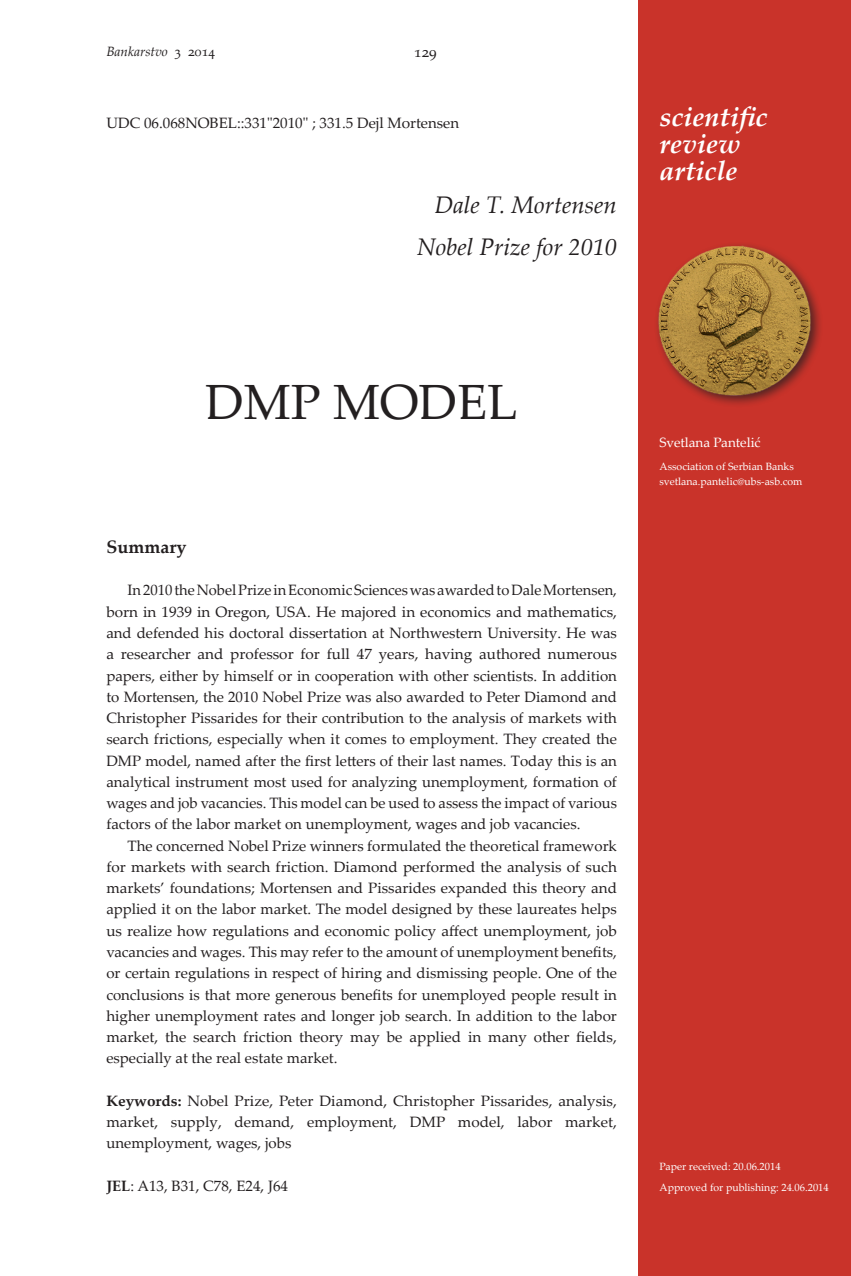
<style>
.page{position:relative;width:851px;height:1276px;background:#fff}
.page>*{position:absolute;margin:0;border:0;box-sizing:border-box;transform-origin:0 0}
.t1{font:49.5px "Palatino Linotype";color:#231f20}
.t2{font:italic 700 27px/27px "Palatino Linotype";color:#fff}
.t3{font:italic 24px/42.6px "Palatino Linotype";color:#231f20;text-align:right}
.t4{font:700 18px "Palatino Linotype";color:#231f20}
.t5{font:15px/21.3px "Palatino Linotype";color:#231f20;text-align:justify}
.t6{font:13.5px "Palatino Linotype";color:#fff}
.t7{font:italic 13.5px "Palatino Linotype";color:#231f20}
.t8{font:10.5px/21.3px "Palatino Linotype";color:#fff}
.s1{font-style:normal}
.s2{font-weight:700}
</style>
<div class="page">
<div style="left:638px;top:0;width:212px;height:1276px;background:#c9332a"></div>
<img style="left:657px;top:244px;width:164px;height:161px">
<p class="t7" style="left:106px;top:42px;width:110px">Bankarstvo <span class="s1">3 2014</span></p>
<p class="t5" style="left:414px;top:40px;width:24px">129</p>
<p class="t5" style="left:106px;top:111px;width:354px">UDC 06.068NОBЕL::331"2010" ; 331.5 Dејl Моrtеnsеn</p>
<h2 class="t2" style="left:659px;top:102px;width:109px">scientific review article</h2>
<h3 class="t3" style="left:417px;top:182px;width:201px">Dale T. Mortensen<br>Nobel Prize for 2010</h3>
<h1 class="t1" style="left:205px;top:367px;width:313px">DMP MODEL</h1>
<p class="t4" style="left:106px;top:534px;width:82px">Summary</p>
<p class="t5" style="left:106px;top:579px;width:512px;text-indent:21px">In 2010 the Nobel Prize in Economic Sciences was awarded to Dale Mortensen, born in 1939 in Oregon, USA. He majored in economics and mathematics, and defended his doctoral dissertation at Northwestern University. He was a researcher and professor for full 47 years, having authored numerous papers, either by himself or in cooperation with other scientists. In addition to Mortensen, the 2010 Nobel Prize was also awarded to Peter Diamond and Christopher Pissarides for their contribution to the analysis of markets with search frictions, especially when it comes to employment. They created the DMP model, named after the first letters of their last names. Today this is an analytical instrument most used for analyzing unemployment, formation of wages and job vacancies. This model can be used to assess the impact of various factors of the labor market on unemployment, wages and job vacancies.</p>
<p class="t5" style="left:106px;top:834px;width:512px;text-indent:21px">The concerned Nobel Prize winners formulated the theoretical framework for markets with search friction. Diamond performed the analysis of such markets’ foundations; Mortensen and Pissarides expanded this theory and applied it on the labor market. The model designed by these laureates helps us realize how regulations and economic policy affect unemployment, job vacancies and wages. This may refer to the amount of unemployment benefits, or certain regulations in respect of hiring and dismissing people. One of the conclusions is that more generous benefits for unemployed people result in higher unemployment rates and longer job search. In addition to the labor market, the search friction theory may be applied in many other fields, especially at the real estate market.</p>
<p class="t5" style="left:106px;top:1089px;width:512px"><span class="s2">Keywords:</span> Nobel Prize, Peter Diamond, Christopher Pissarides, analysis, market, supply, demand, employment, DMP model, labor market, unemployment, wages, jobs</p>
<p class="t5" style="left:106px;top:1174px;width:183px"><span class="s2">JEL</span>: A13, B31, C78, E24, J64</p>
<p class="t6" style="left:659px;top:432px;width:103px">Svetlana Pantelić</p>
<p class="t8" style="left:659px;top:458px;width:144px;line-height:15px">Association of Serbian Banks svetlana.pantelic@ubs-asb.com</p>
<p class="t8" style="left:659px;top:1155px;width:171px">Paper received: 20.06.2014<br>Approved for publishing: 24.06.2014</p>
</div>
